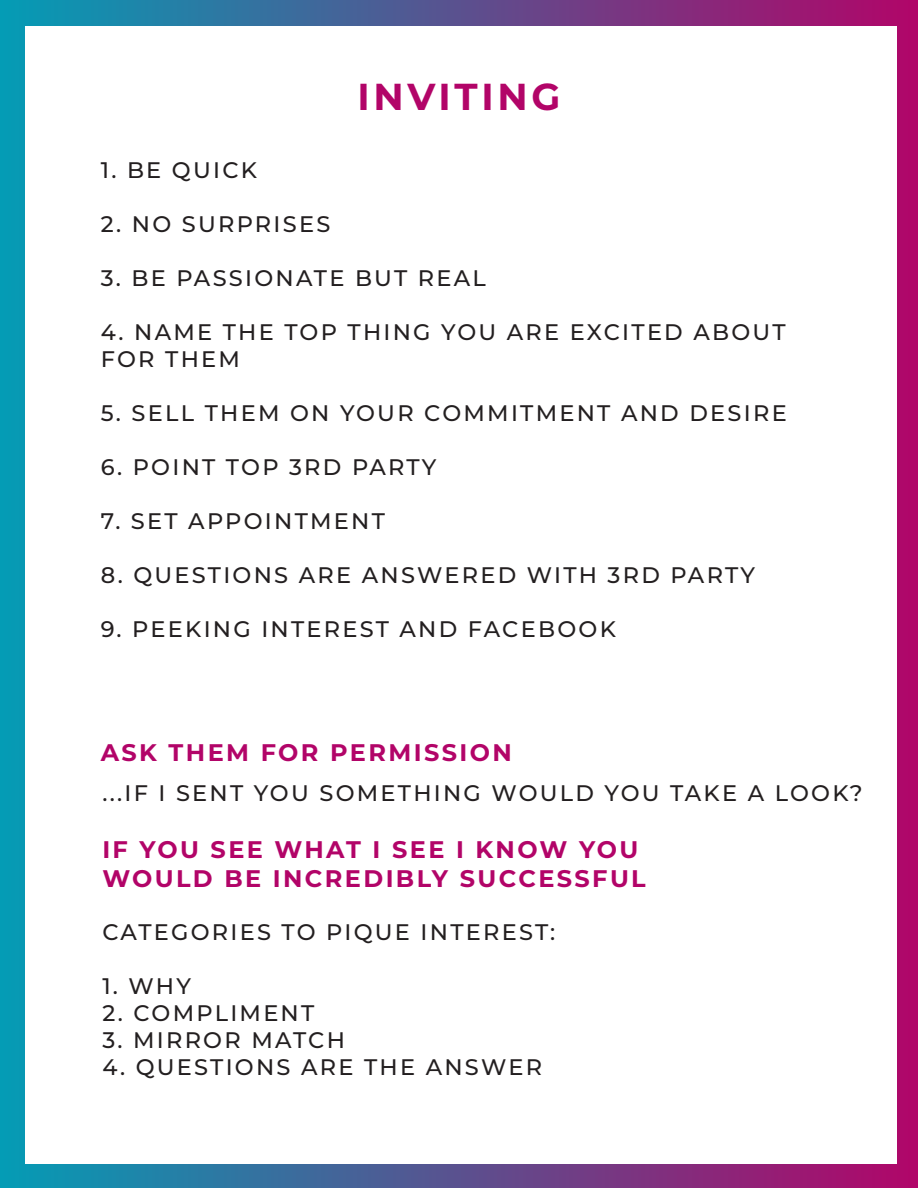
<style>
.page{position:relative;width:918px;height:1188px;background:#fff}
.page>*{position:absolute;margin:0;border:0;box-sizing:border-box;transform-origin:0 0}
.t1{font:700 37.5px "Montserrat";letter-spacing:.1em;color:#b20468}
.t2{font:700 24px/28.8px "Montserrat";letter-spacing:.1em;color:#b20468}
.t3{font:500 22.5px/27px "Montserrat";letter-spacing:.1em;color:#231f20}
</style>
<div class="page">
<div style="left:0;top:1px;width:918px;height:1187px;background:linear-gradient(to right,#039bb5,#b1076a)"></div>
<div style="left:25px;top:26px;width:871px;height:1138px;background:#fff"></div>
<p class="t1" style="left:357px;top:70px;width:205px">INVITING</p>
<p class="t3" style="left:101px;top:156px;width:158px">1. BE QUICK</p>
<p class="t3" style="left:101px;top:210px;width:231px">2. NO SURPRISES</p>
<p class="t3" style="left:101px;top:264px;width:387px">3. BE PASSIONATE BUT REAL</p>
<p class="t3" style="left:101px;top:318px;width:686px">4. NAME THE TOP THING YOU ARE EXCITED ABOUT<br>FOR THEM</p>
<p class="t3" style="left:101px;top:399px;width:687px">5. SELL THEM ON YOUR COMMITMENT AND DESIRE</p>
<p class="t3" style="left:101px;top:453px;width:337px">6. POINT TOP 3RD PARTY</p>
<p class="t3" style="left:101px;top:507px;width:286px">7. SET APPOINTMENT</p>
<p class="t3" style="left:101px;top:561px;width:656px">8. QUESTIONS ARE ANSWERED WITH 3RD PARTY</p>
<p class="t3" style="left:101px;top:615px;width:517px">9. PEEKING INTEREST AND FACEBOOK</p>
<p class="t2" style="left:101px;top:737px;width:412px">ASK THEM FOR PERMISSION</p>
<p class="t3" style="left:102px;top:778px;width:762px">...IF I SENT YOU SOMETHING WOULD YOU TAKE A LOOK?</p>
<p class="t2" style="left:102px;top:834px;width:545px">IF YOU SEE WHAT I SEE I KNOW YOU<br>WOULD BE INCREDIBLY SUCCESSFUL</p>
<p class="t3" style="left:102px;top:918px;width:455px">CATEGORIES TO PIQUE INTEREST:</p>
<p class="t3" style="left:102px;top:972px;width:90px">1. WHY</p>
<p class="t3" style="left:102px;top:999px;width:214px">2. COMPLIMENT</p>
<p class="t3" style="left:102px;top:1026px;width:244px">3. MIRROR MATCH</p>
<p class="t3" style="left:102px;top:1053px;width:441px">4. QUESTIONS ARE THE ANSWER</p>
</div>
